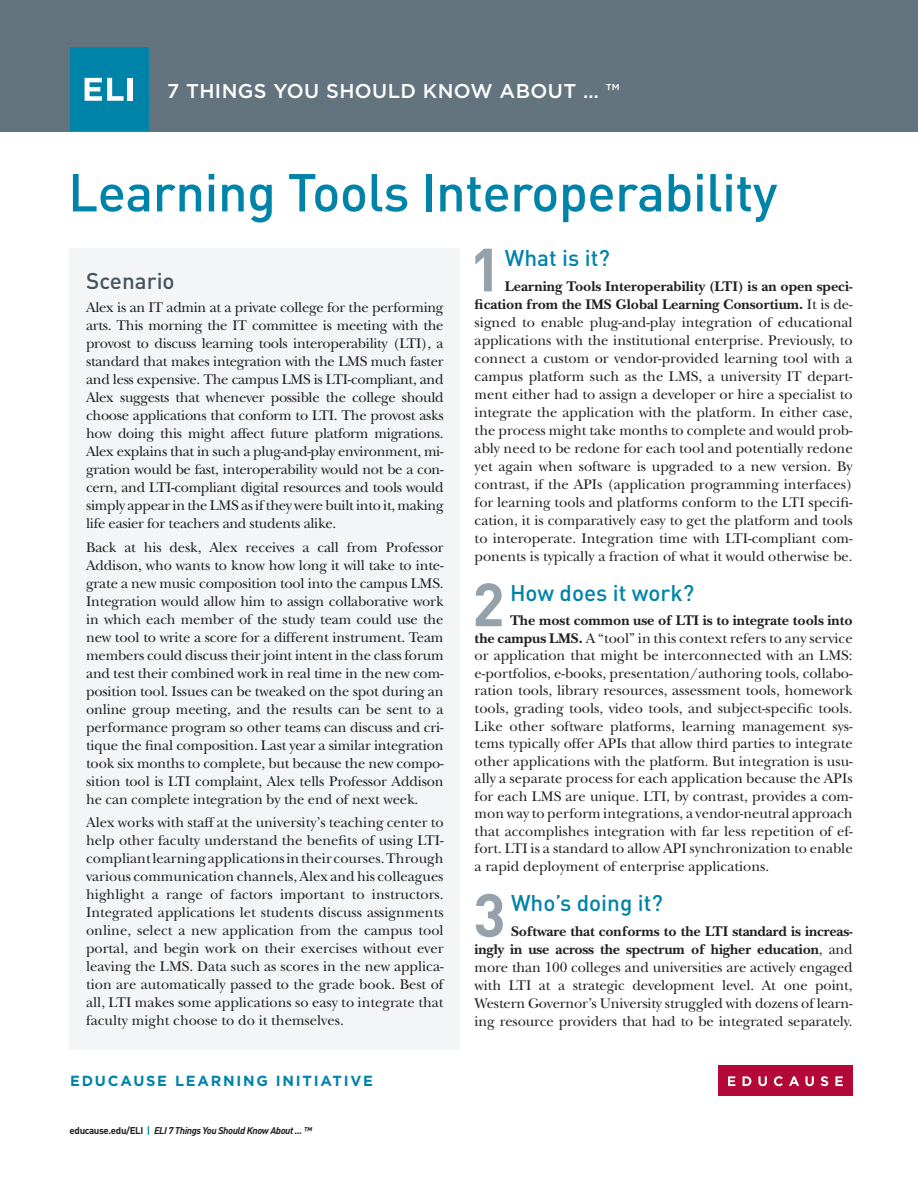
<style>
.page{position:relative;width:918px;height:1188px;background:#fff}
.page>*{position:absolute;margin:0;border:0;box-sizing:border-box;transform-origin:0 0}
.Main_Header{font:700 60px "DINOT";color:#95a2ac}
._1st_Page_Masthead_T{font:500 52.5px "DINOT";letter-spacing:-.01em;color:#0083a9}
.Main_Header-2{font:500 22.5px "DINOT";color:#0083a9}
.Main_text{font:500 22.5px "DINOT";color:#0083a9}
.Main_Header-3{font:500 22.5px "DINOT";color:#45555f}
._1st_Page_Things_You{font:500 19.95px "Gotham";letter-spacing:.02em;color:#fff}
.Main_text-2{font:14.7px/18px "New Baskerville Std";letter-spacing:-.005em;color:#231f20;text-align:justify}
.t1{font:700 14.7px "Gotham";letter-spacing:.12em;color:#0083a9}
.Copyright{font:italic 700 9.75px "DINOT";letter-spacing:-.04em;color:#231f20}
.s1{font-style:normal}
.s2{font-style:normal;color:#0083a9}
.s3{font-weight:700}
</style>
<div class="page">
<div style="left:70px;top:249px;width:390px;height:801px;background:#f4f5f6"></div>
<div style="left:718px;top:1066px;width:135px;height:30px;background:#b30838"></div>
<svg style="left:728px;top:1076px;width:115px;height:10px"></svg>
<div style="left:0;top:0;width:918px;height:131px;background:#64747e"></div>
<div style="left:70px;top:47px;width:78px;height:84px;background:#0083a9"></div>
<svg style="left:85px;top:78px;width:39px;height:23px"></svg>
<div style="left:128px;top:78px;width:5px;height:23px;background:#fff"></div>
<p class="_1st_Page_Things_You" style="left:167px;top:78px;width:454px">7 THINGS YOU SHOULD KNOW ABOUT … ™</p>
<p class="_1st_Page_Masthead_T" style="left:68px;top:159px;width:711px">Learning Tools Interoperability</p>
<p class="Main_Header-3" style="left:86px;top:266px;width:90px">Scenario</p>
<p class="Main_text-2" style="left:86px;top:299px;width:359px">Alex is an IT admin at a private college for the performing arts. This morning the IT committee is meeting with the provost to discuss learning tools interoperability (LTI), a standard that makes integration with the LMS much faster and less expensive. The campus LMS is LTI-compliant, and Alex suggests that whenever possible the college should choose applications that conform to LTI. The provost asks how doing this might affect future platform migrations.<br>Alex explains that in such a plug-and-play environment, mi&shy;gration would be fast, interoperability would not be a con&shy;cern, and LTI-compliant digital resources and tools would simply appear in the LMS as if they were built into it, making life easier for teachers and students alike.</p>
<p class="Main_text-2" style="left:86px;top:538px;width:359px">Back at his desk, Alex receives a call from Professor Addison, who wants to know how long it will take to inte&shy;grate a new music composition tool into the campus LMS.<br>Integration would allow him to assign collaborative work in which each member of the study team could use the new tool to write a score for a different instrument. Team members could discuss their joint intent in the class forum and test their combined work in real time in the new com&shy;position tool. Issues can be tweaked on the spot during an online group meeting, and the results can be sent to a performance program so other teams can discuss and cri&shy;tique the final composition. Last year a similar integration took six months to complete, but because the new compo&shy;sition tool is LTI complaint, Alex tells Professor Addison he can complete integration by the end of next week.</p>
<p class="Main_text-2" style="left:86px;top:813px;width:359px">Alex works with staff at the university’s teaching center to help other faculty understand the benefits of using LTI&shy;compliant learning applications in their courses. Through various communication channels, Alex and his colleagues highlight a range of factors important to instructors.<br>Integrated applications let students discuss assignments online, select a new application from the campus tool portal, and begin work on their exercises without ever leaving the LMS. Data such as scores in the new applica&shy;tion are automatically passed to the grade book. Best of all, LTI makes some applications so easy to integrate that faculty might choose to do it themselves.</p>
<p class="t1" style="left:70px;top:1071px;width:304px">EDUCAUSE LEARNING INITIATIVE</p>
<p class="Copyright" style="left:70px;top:1124px;width:244px"><span class="s1">educause.edu/ELI</span> <span class="s2">|</span> ELI 7 Things You Should Know About ... ™</p>
<p class="Main_Header" style="left:469px;top:231px;width:34px">1</p>
<p class="Main_Header-2" style="left:505px;top:243px;width:107px">What is it?</p>
<p class="Main_text-2" style="left:475px;top:277px;width:380px;text-indent:30px"><span class="s3">Learning Tools Interoperability (LTI) is an open speci&shy;fication from the IMS Global Learning Consortium.</span> It is de&shy;signed to enable plug-and-play integration of educational applications with the institutional enterprise. Previously, to connect a custom or vendor-provided learning tool with a campus platform such as the LMS, a university IT depart&shy;ment either had to assign a developer or hire a specialist to integrate the application with the platform. In either case, the process might take months to complete and would prob&shy;ably need to be redone for each tool and potentially redone yet again when software is upgraded to a new version. By contrast, if the APIs (application programming interfaces) for learning tools and platforms conform to the LTI specifi&shy;cation, it is comparatively easy to get the platform and tools to interoperate. Integration time with LTI-compliant com&shy;ponents is typically a fraction of what it would otherwise be.</p>
<p class="Main_Header-2" style="left:510px;top:578px;width:186px">How does it work?</p>
<p class="Main_text-2" style="left:475px;top:612px;width:380px;line-height:17.5px;text-indent:35px"><span class="s3">The most common use of LTI is to integrate tools into the campus LMS.</span> A “tool” in this context refers to any service or application that might be interconnected with an LMS: e-portfolios, e-books, presentation/authoring tools, collabo&shy;ration tools, library resources, assessment tools, homework tools, grading tools, video tools, and subject-specific tools.<br>Like other software platforms, learning management sys&shy;tems typically offer APIs that allow third parties to integrate other applications with the platform. But integration is usu&shy;ally a separate process for each application because the APIs for each LMS are unique. LTI, by contrast, provides a com&shy;mon way to perform integrations, a vendor-neutral approach that accomplishes integration with far less repetition of ef&shy;fort. LTI is a standard to allow API synchronization to enable a rapid deployment of enterprise applications.</p>
<p class="Main_text" style="left:511px;top:889px;width:153px">Who’s doing it?</p>
<p class="Main_text-2" style="left:475px;top:922px;width:380px;text-indent:36px"><span class="s3">Software that conforms to the LTI standard is increas&shy;ingly in use across the spectrum of higher education</span>, and more than 100 colleges and universities are actively engaged with LTI at a strategic development level. At one point, Western Governor’s University struggled with dozens of learn&shy;ing resource providers that had to be integrated separately.</p>
<p class="Main_Header" style="left:472px;top:565px;width:34px">2</p>
<p class="Main_Header" style="left:473px;top:876px;width:34px">3</p>
</div>
